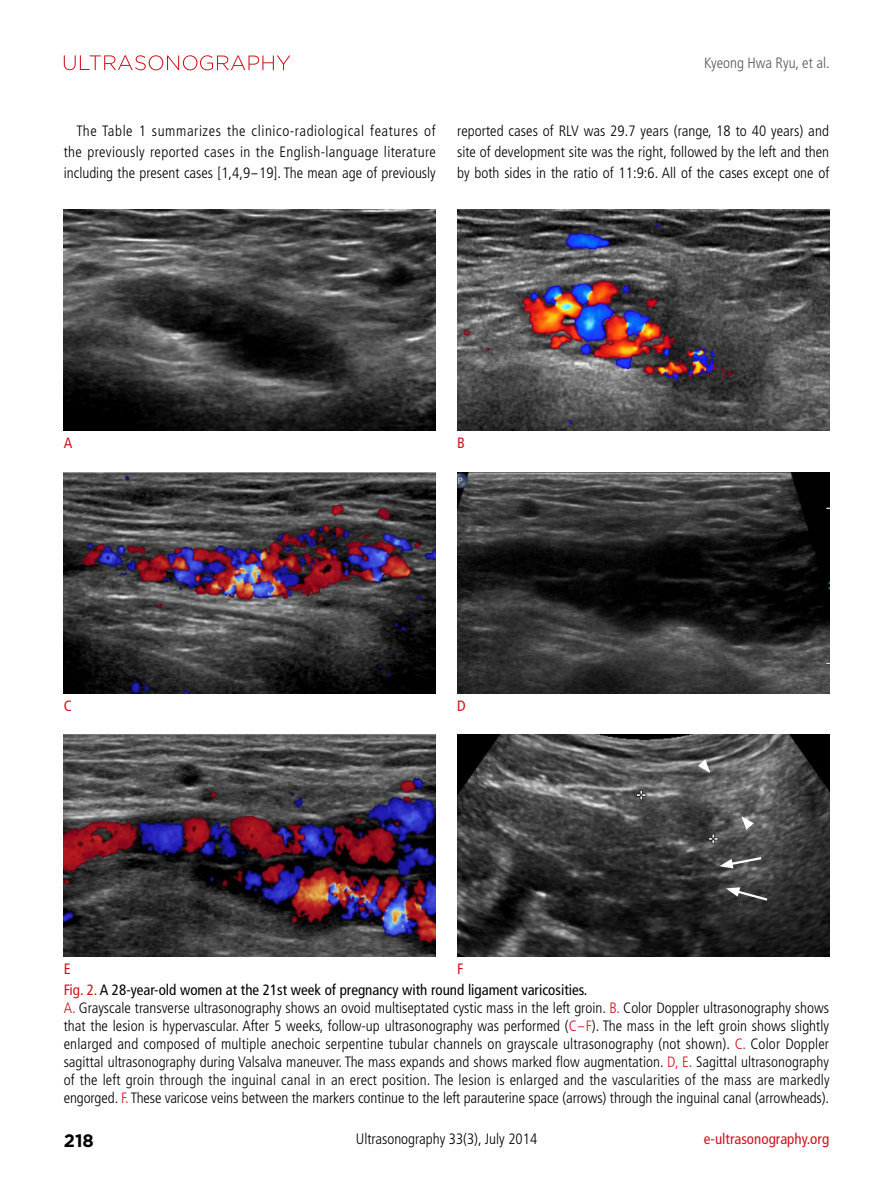
<style>
.page{position:relative;width:893px;height:1191px;background:#fff}
.page>*{position:absolute;margin:0;border:0;box-sizing:border-box;transform-origin:0 0}
.t1{font:700 18px "Gotham";color:#000}
.t2{font:300 condensed 15px/18px "Frutiger LT Std";color:#000;text-align:justify}
.t3{font:condensed 15px "Frutiger LT Std";color:#d0131c}
.t4{font:300 condensed 15px "Frutiger LT Std";color:#5a5757}
.s1{font-weight:400;color:#d0131c}
.s2{font-weight:400}
.s3{color:#d0131c}
</style>
<div class="page">
<svg style="left:64px;top:55px;width:226px;height:15px"></svg>
<img style="left:64px;top:209px;width:372px;height:221px">
<img style="left:457px;top:209px;width:372px;height:221px">
<img style="left:64px;top:472px;width:372px;height:221px">
<img style="left:457px;top:472px;width:372px;height:221px">
<img style="left:64px;top:735px;width:372px;height:221px">
<img style="left:457px;top:735px;width:372px;height:221px">
<svg style="left:741px;top:816px;width:13px;height:13px"></svg>
<svg style="left:726px;top:887px;width:44px;height:15px"></svg>
<svg style="left:719px;top:855px;width:45px;height:13px"></svg>
<svg style="left:698px;top:759px;width:12px;height:14px"></svg>
<p class="t4" style="left:704px;top:54px;width:127px">Kyeong Hwa Ryu, et al.</p>
<p class="t2" style="left:64px;top:120px;width:374px;line-height:21px;text-indent:13px">The Table 1 summarizes the clinico-radiological features of the previously reported cases in the English-language literature including the present cases [1,4,9-19]. The mean age of previously</p>
<p class="t2" style="left:457px;top:120px;width:374px;line-height:21px">reported cases of RLV was 29.7 years (range, 18 to 40 years) and site of development site was the right, followed by the left and then by both sides in the ratio of 11:9:6. All of the cases except one of</p>
<p class="t3" style="left:64px;top:434px;width:10px">A</p>
<p class="t3" style="left:457px;top:434px;width:9px">B</p>
<p class="t3" style="left:64px;top:697px;width:10px">C</p>
<p class="t3" style="left:457px;top:697px;width:10px">D</p>
<p class="t3" style="left:64px;top:960px;width:8px">E</p>
<p class="t3" style="left:457px;top:960px;width:8px">F</p>
<p class="t2" style="left:64px;top:981px;width:767px;text-align:left"><span class="s1">Fig. 2.</span> <span class="s2">A 28-year-old women at the 21st week of pregnancy with round ligament varicosities.<br></span><span class="s3">A.</span> Grayscale transverse ultrasonography shows an ovoid multiseptated cystic mass in the left groin. <span class="s3">B.</span> Color Doppler ultrasonography shows that the lesion is hypervascular. After 5 weeks, follow-up ultrasonography was performed (<span class="s3">C-F</span>). The mass in the left groin shows slightly enlarged and composed of multiple anechoic serpentine tubular channels on grayscale ultrasonography (not shown). <span class="s3">C.</span> Color Doppler sagittal ultrasonography during Valsalva maneuver. The mass expands and shows marked flow augmentation. <span class="s3">D, E.</span> Sagittal ultrasonography of the left groin through the inguinal canal in an erect position. The lesion is enlarged and the vascularities of the mass are markedly engorged. <span class="s3">F.</span> These varicose veins between the markers continue to the left parauterine space (arrows) through the inguinal canal (arrowheads).</p>
<p class="t1" style="left:64px;top:1130px;width:32px">218</p>
<p class="t2" style="left:356px;top:1130px;width:183px">Ultrasonography 33(3), July 2014</p>
<p class="t3" style="left:704px;top:1130px;width:127px">e-ultrasonography.org</p>
</div>
